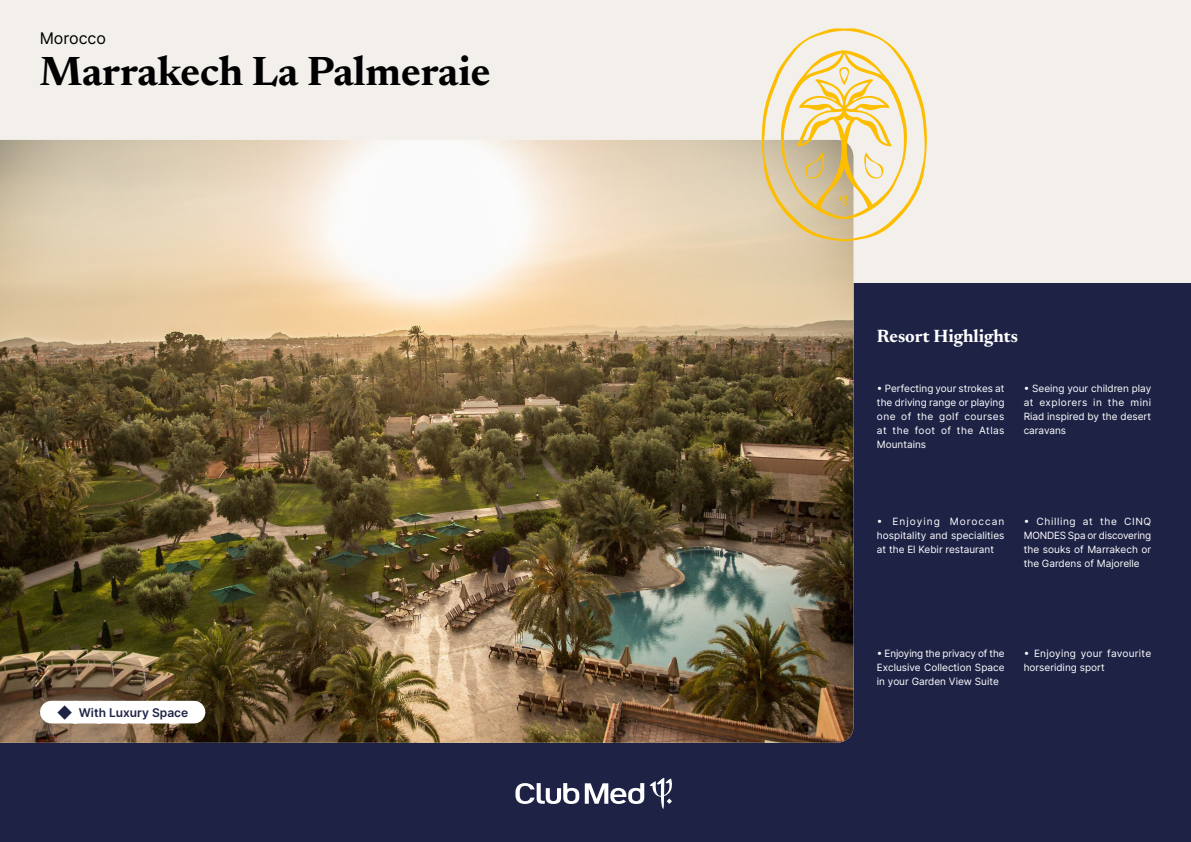
<style>
.page{position:relative;width:1191px;height:842px;background:#f3f0ec}
.page>*{position:absolute;margin:0;border:0;box-sizing:border-box;transform-origin:0 0}
.t1{font:700 41.5px "Newsreader 24 pt";color:#000}
.t2{font:700 18px "Newsreader 24 pt";color:#fff}
.t3{font:16px "Inter";color:#000}
.t4{font:600 12px "Inter";color:#1e2346}
.t5{font:10px/14px "Inter";color:#fff;text-align:justify}
.s1{font-size:15px}
</style>
<div class="page">
<div style="left:0;top:283px;width:1191px;height:559px;background:#1e2346"></div>
<img style="left:0;top:140px;width:853px;height:603px">
<svg style="left:762px;top:28px;width:165px;height:213px"></svg>
<div style="left:51px;top:701px;width:143px;height:22px;background:#fff"></div>
<svg style="left:515px;top:778px;width:157px;height:31px"></svg>
<h3 class="t3" style="left:40px;top:26px;width:68px">Morocco</h3>
<h1 class="t1" style="left:40px;top:41px;width:452px">Marrakech La Palmeraie</h1>
<p class="t4" style="left:57px;top:704px;width:133px"><span class="s1">◆</span> With Luxury Space</p>
<h2 class="t2" style="left:877px;top:323px;width:143px">Resort Highlights</h2>
<p class="t5" style="left:877px;top:381px;width:129px">• Perfecting your strokes at the driving range or playing one of the golf courses at the foot of the Atlas Mountains</p>
<p class="t5" style="left:1023px;top:381px;width:129px">• Seeing your children play at explorers in the mini Riad inspired by the desert caravans</p>
<p class="t5" style="left:877px;top:514px;width:129px">• Enjoying Moroccan hospitality and specialities at the El Kebir restaurant</p>
<p class="t5" style="left:1023px;top:514px;width:129px">• Chilling at the CINQ MONDES Spa or discovering the souks of Marrakech or the Gardens of Majorelle</p>
<p class="t5" style="left:877px;top:647px;width:129px">• Enjoying the privacy of the Exclusive Collection Space in your Garden View Suite</p>
<p class="t5" style="left:1023px;top:647px;width:129px">• Enjoying your favourite horseriding sport</p>
</div>
